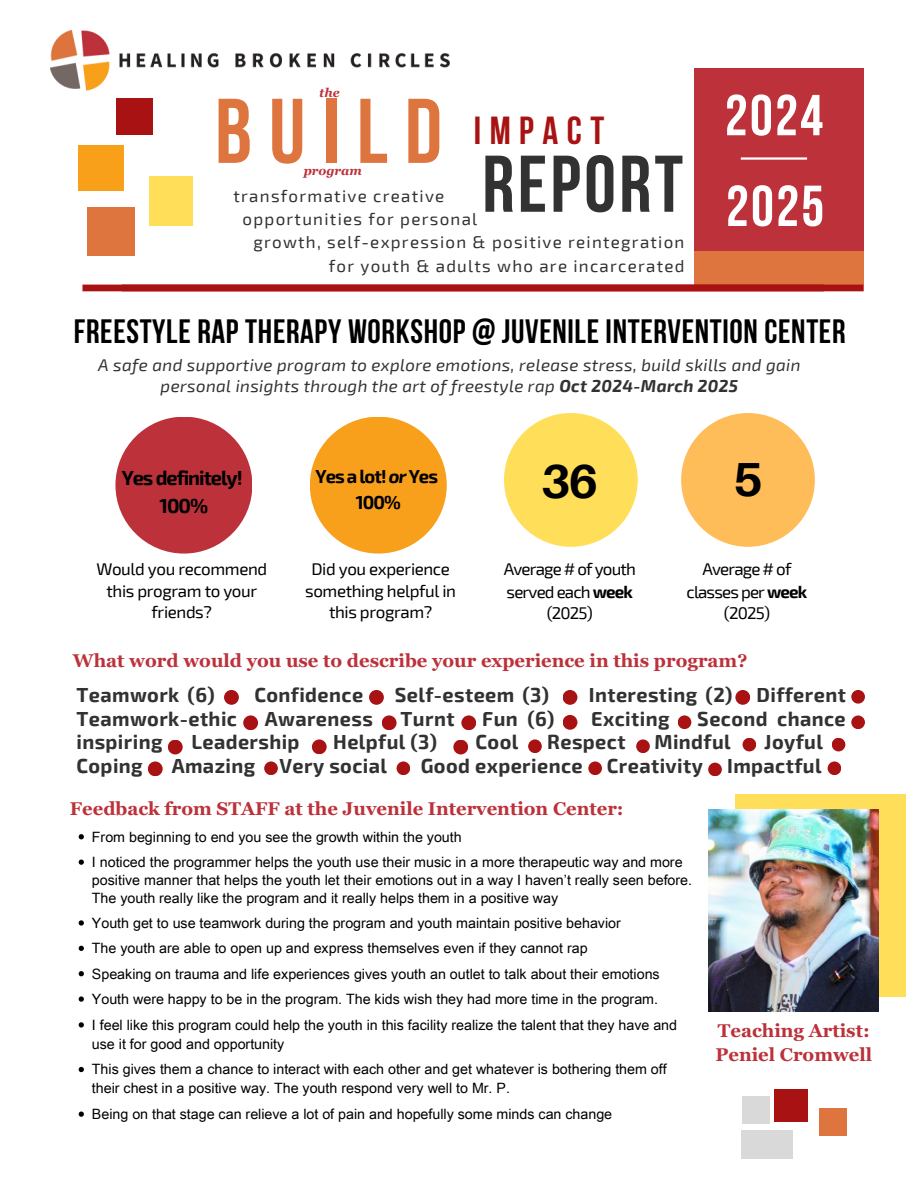
<style>
.page{position:relative;width:918px;height:1188px;background:#fff}
.page>*{position:absolute;margin:0;border:0;box-sizing:border-box;transform-origin:0 0}
.t1{font:700 91.5px "Bebas Neue";letter-spacing:.185em;color:#de743e}
.t2{font:700 80.1px "Bebas Neue";letter-spacing:.04em;color:#323232}
.t3{font:700 57.6px "Bebas Neue";letter-spacing:.04em;color:#fff}
.t4{font:700 47.7px "Aileron";color:#000}
.t5{font:700 39px "Bebas Neue";letter-spacing:.215em;color:#a81212}
.t6{font:700 33.6px "Bebas Neue";letter-spacing:.02em;color:#000}
.t7{font:700 19.95px "Exo 2";letter-spacing:.02em;color:#323232}
.t8{font:700 19.95px "Exo 2";letter-spacing:-.05em;color:#000}
.t9{font:700 18.45px/24.8px "Georgia Pro";color:#bc313a}
.t10{font:700 18.45px/25.8px "Exo 2";letter-spacing:-.05em;color:#000;text-align:center}
.t11{font:italic 16.95px/21.3px "Exo 2";letter-spacing:.02em;color:#323232;text-align:center}
.t12{font:16.95px "Exo 2";letter-spacing:.075em;color:#323232}
.t13{font:16.95px/21.3px "Exo 2";letter-spacing:-.025em;color:#000;text-align:center}
.t14{font:16.95px/21.9px "Exo 2";letter-spacing:-.05em;color:#000;text-align:center}
.t15{font:14.25px/18px "Arial Unicode MS";color:#000}
.t16{font:italic 700 12.45px "Georgia Pro";color:#bc313a}
.s1{font-weight:700}
.s2{font-style:italic}
</style>
<div class="page">
<div style="left:735px;top:794px;width:171px;height:203px;background:#ffde59"></div>
<img style="left:708px;top:810px;width:170px;height:201px">
<div style="left:694px;top:69px;width:170px;height:185px;background:#bc313a"></div>
<div style="left:694px;top:252px;width:170px;height:33px;background:#de743e"></div>
<div style="left:88px;top:208px;width:47px;height:48px;background:#de743e"></div>
<div style="left:78px;top:145px;width:46px;height:46px;background:#f9a01b"></div>
<div style="left:149px;top:176px;width:44px;height:50px;background:#ffde59"></div>
<div style="left:774px;top:1090px;width:33px;height:32px;background:#a81212"></div>
<div style="left:819px;top:1108px;width:27px;height:27px;background:#de743e"></div>
<div style="left:116px;top:98px;width:37px;height:37px;background:#a81212"></div>
<hr style="left:741px;top:157px;width:66px;height:3px;background:#fff">
<img style="left:51px;top:31px;width:398px;height:60px">
<div style="left:82px;top:285px;width:742px;height:6px;background:#a81212"></div>
<div style="left:504px;top:413px;width:134px;height:134px;background:#ffde59;border-radius:50%"></div>
<div style="left:681px;top:413px;width:134px;height:134px;background:#ffbd59;border-radius:50%"></div>
<div style="left:115px;top:417px;width:137px;height:137px;background:#bc313a;border-radius:50%"></div>
<div style="left:310px;top:417px;width:137px;height:137px;background:#f8a01b;border-radius:50%"></div>
<div style="left:743px;top:738px;width:13px;height:13px;background:#a81212;border-radius:50%"></div>
<div style="left:369px;top:690px;width:15px;height:15px;background:#a81212;border-radius:50%"></div>
<div style="left:563px;top:690px;width:14px;height:15px;background:#a81212;border-radius:50%"></div>
<div style="left:735px;top:690px;width:15px;height:15px;background:#a81212;border-radius:50%"></div>
<div style="left:243px;top:715px;width:15px;height:15px;background:#a81212;border-radius:50%"></div>
<div style="left:148px;top:761px;width:15px;height:15px;background:#a81212;border-radius:50%"></div>
<div style="left:224px;top:690px;width:15px;height:15px;background:#a81212;border-radius:50%"></div>
<div style="left:382px;top:715px;width:15px;height:15px;background:#a81212;border-radius:50%"></div>
<div style="left:461px;top:715px;width:15px;height:15px;background:#a81212;border-radius:50%"></div>
<div style="left:563px;top:715px;width:14px;height:15px;background:#a81212;border-radius:50%"></div>
<div style="left:168px;top:740px;width:15px;height:14px;background:#a81212;border-radius:50%"></div>
<div style="left:312px;top:739px;width:15px;height:15px;background:#a81212;border-radius:50%"></div>
<div style="left:453px;top:740px;width:15px;height:14px;background:#a81212;border-radius:50%"></div>
<div style="left:528px;top:739px;width:14px;height:14px;background:#a81212;border-radius:50%"></div>
<div style="left:636px;top:739px;width:14px;height:14px;background:#a81212;border-radius:50%"></div>
<div style="left:678px;top:715px;width:13px;height:14px;background:#a81212;border-radius:50%"></div>
<div style="left:264px;top:761px;width:14px;height:14px;background:#a81212;border-radius:50%"></div>
<div style="left:832px;top:738px;width:13px;height:13px;background:#a81212;border-radius:50%"></div>
<div style="left:397px;top:761px;width:13px;height:14px;background:#a81212;border-radius:50%"></div>
<div style="left:588px;top:761px;width:14px;height:14px;background:#a81212;border-radius:50%"></div>
<div style="left:851px;top:690px;width:14px;height:14px;background:#a81212;border-radius:50%"></div>
<div style="left:708px;top:763px;width:14px;height:13px;background:#a81212;border-radius:50%"></div>
<div style="left:851px;top:716px;width:14px;height:13px;background:#a81212;border-radius:50%"></div>
<div style="left:828px;top:761px;width:13px;height:14px;background:#a81212;border-radius:50%"></div>
<div style="left:742px;top:1096px;width:28px;height:27px;background:#d9d9d9"></div>
<div style="left:741px;top:1130px;width:52px;height:29px;background:#d9d9d9"></div>
<div style="left:122px;top:285px;width:742px;height:6px;background:#a81212"></div>
<svg style="left:79px;top:834px;width:5px;height:5px"></svg>
<svg style="left:79px;top:860px;width:5px;height:5px"></svg>
<svg style="left:79px;top:920px;width:5px;height:6px"></svg>
<svg style="left:79px;top:946px;width:5px;height:5px"></svg>
<svg style="left:79px;top:971px;width:5px;height:5px"></svg>
<svg style="left:79px;top:996px;width:5px;height:6px"></svg>
<svg style="left:79px;top:1022px;width:5px;height:6px"></svg>
<svg style="left:79px;top:1067px;width:5px;height:5px"></svg>
<svg style="left:79px;top:1112px;width:5px;height:5px"></svg>
<p class="t16" style="left:319px;top:85px;width:22px">the</p>
<p class="t1" style="left:215px;top:94px;width:229px">BUILD</p>
<p class="t5" style="left:474px;top:115px;width:132px">IMPACT</p>
<p class="t2" style="left:482px;top:152px;width:202px">REPORT</p>
<p class="t16" style="left:304px;top:163px;width:60px">program</p>
<p class="t12" style="left:243px;top:208px;width:236px">opportunities for personal</p>
<p class="t12" style="left:233px;top:185px;width:212px">transformative creative</p>
<h6 class="t12" style="left:253px;top:231px;width:433px">growth, self-expression &amp; positive reintegration</h6>
<h6 class="t12" style="left:329px;top:255px;width:357px">for youth &amp; adults who are incarcerated</h6>
<h3 class="t3" style="left:725px;top:92px;width:100px">2024</h3>
<p class="t3" style="left:726px;top:183px;width:100px">2025</p>
<h6 class="t6" style="left:74px;top:317px;width:773px">FREESTYLE RAP THERAPY WORKSHOP @ JUVENILE INTERVENTION CENTER</h6>
<p class="t11" style="left:98px;top:353px;width:704px">A safe and supportive program to explore emotions, release stress, build skills and gain personal insights through the art of freestyle rap <span class="s1">Oct 2024-March 2025</span></p>
<p class="t8" style="left:122px;top:465px;width:123px">Yes definitely!</p>
<h1 class="t4" style="left:541px;top:451px;width:59px">36</h1>
<p class="t8" style="left:160px;top:493px;width:50px">100%</p>
<h4 class="t10" style="left:315px;top:463px;width:124px">Yes a lot! <span class="s2">or</span> Yes<br>100%</h4>
<p class="t13" style="left:96px;top:558px;width:172px">Would you recommend this program to your friends?</p>
<h2 class="t13" style="left:305px;top:558px;width:152px">Did you experience something helpful in this program?</h2>
<p class="t14" style="left:504px;top:558px;width:134px">Average # of youth served each <span class="s1">week </span>(2025)</p>
<p class="t4" style="left:733px;top:450px;width:31px">5</p>
<h3 class="t14" style="left:687px;top:558px;width:122px">Average # of classes per <span class="s1">week </span>(2025)</h3>
<p class="t9" style="left:73px;top:648px;width:676px">What word would you use to describe your experience in this program?</p>
<p class="t7" style="left:76px;top:682px;width:140px">Teamwork (6)</p>
<p class="t7" style="left:254px;top:682px;width:110px">Confidence</p>
<p class="t7" style="left:395px;top:682px;width:156px">Self-esteem (3)</p>
<p class="t7" style="left:589px;top:682px;width:259px">Interesting (2) Different</p>
<p class="t7" style="left:76px;top:706px;width:162px">Teamwork-ethic</p>
<p class="t7" style="left:265px;top:706px;width:110px">Awareness</p>
<p class="t7" style="left:401px;top:706px;width:55px">Turnt</p>
<p class="t7" style="left:482px;top:706px;width:74px">Fun (6)</p>
<p class="t7" style="left:591px;top:706px;width:80px">Exciting</p>
<p class="t7" style="left:697px;top:706px;width:150px">Second chance</p>
<p class="t7" style="left:76px;top:729px;width:88px">inspiring</p>
<p class="t7" style="left:191px;top:729px;width:110px">Leadership</p>
<p class="t7" style="left:333px;top:729px;width:105px">Helpful (3)</p>
<p class="t7" style="left:476px;top:729px;width:44px">Cool</p>
<p class="t7" style="left:547px;top:729px;width:80px">Respect</p>
<p class="t7" style="left:654px;top:729px;width:78px">Mindful</p>
<p class="t7" style="left:764px;top:729px;width:60px">Joyful</p>
<p class="t7" style="left:76px;top:753px;width:68px">Coping</p>
<p class="t7" style="left:172px;top:753px;width:217px">Amazing Very social</p>
<p class="t7" style="left:421px;top:753px;width:402px">Good experience Creativity Impactful</p>
<p class="t9" style="left:70px;top:796px;width:555px">Feedback from STAFF at the Juvenile Intervention Center:</p>
<p class="t15" style="left:92px;top:827px;width:371px">From beginning to end you see the growth within the youth</p>
<p class="t15" style="left:92px;top:852px;width:602px">I noticed the programmer helps the youth use their music in a more therapeutic way and more positive manner that helps the youth let their emotions out in a way I haven’t really seen before.<br>The youth really like the program and it really helps them in a positive way</p>
<p class="t15" style="left:92px;top:913px;width:530px">Youth get to use teamwork during the program and youth maintain positive behavior</p>
<p class="t15" style="left:92px;top:938px;width:497px">The youth are able to open up and express themselves even if they cannot rap</p>
<p class="t15" style="left:92px;top:964px;width:569px">Speaking on trauma and life experiences gives youth an outlet to talk about their emotions</p>
<p class="t15" style="left:92px;top:989px;width:568px">Youth were happy to be in the program. The kids wish they had more time in the program.</p>
<h6 class="t15" style="left:92px;top:1015px;width:587px;line-height:18.8px">I feel like this program could help the youth in this facility realize the talent that they have and use it for good and opportunity</h6>
<p class="t15" style="left:92px;top:1059px;width:576px;line-height:18.8px">This gives them a chance to interact with each other and get whatever is bothering them off their chest in a positive way. The youth respond very well to Mr. P.</p>
<h6 class="t15" style="left:92px;top:1104px;width:522px">Being on that stage can relieve a lot of pain and hopefully some minds can change</h6>
<p class="t9" style="left:716px;top:1018px;width:158px">Teaching Artist:<br>Peniel Cromwell</p>
</div>
